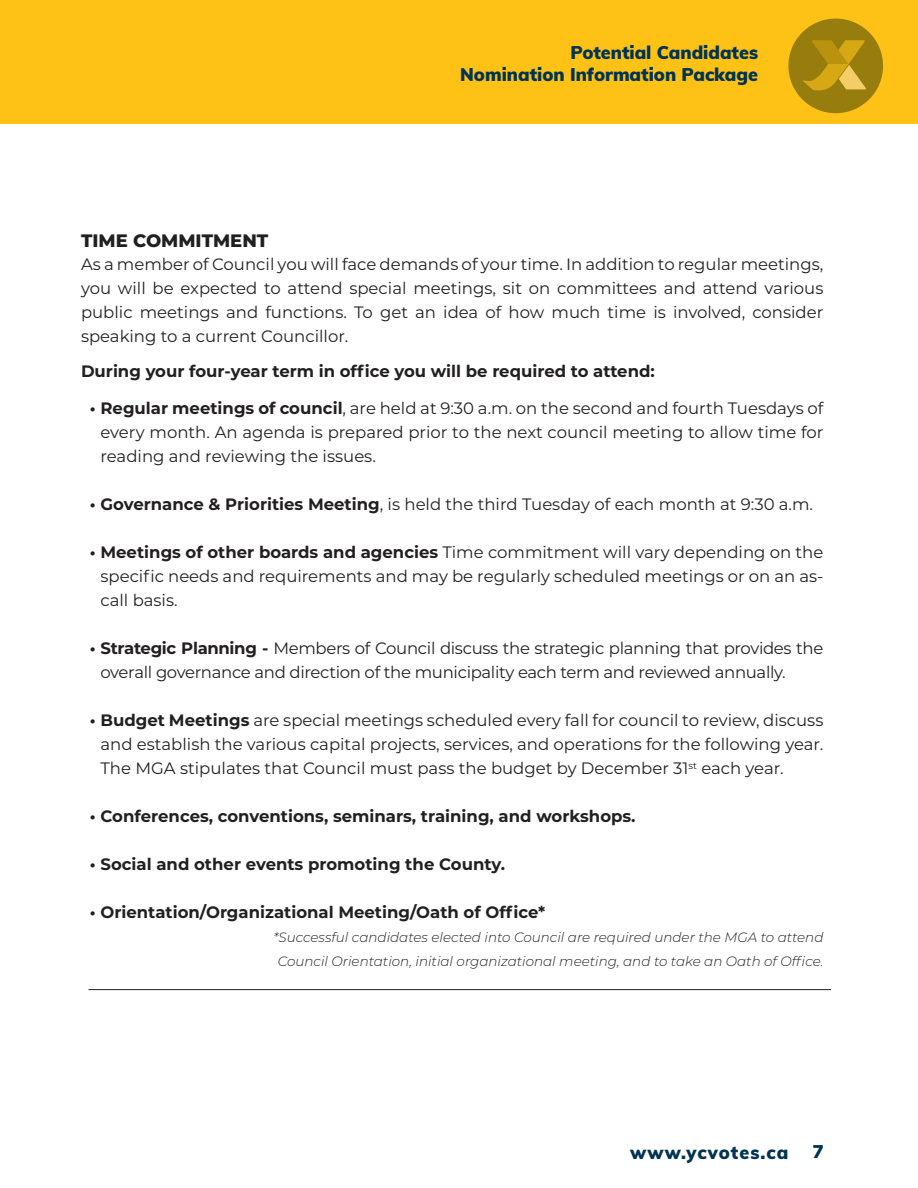
<style>
.page{position:relative;width:918px;height:1188px;background:#fff}
.page>*{position:absolute;margin:0;border:0;box-sizing:border-box;transform-origin:0 0}
.t1{font:900 18px/21.6px "Muli";color:#003452;text-align:right}
.t2{font:900 18px "Muli";letter-spacing:.06em;color:#003452}
.t3{font:800 18px "Montserrat";color:#231f20}
.t4{font:16.5px/24px "Montserrat";color:#231f20;text-align:justify}
.t5{font:700 16.5px "Montserrat";color:#231f20}
.t6{font:16.5px/24px "Montserrat";letter-spacing:-.02em;color:#231f20}
.t7{font:italic 300 13.5px/24px "Montserrat";color:#231f20;text-align:center}
.s1{font-weight:700}
</style>
<div class="page">
<div style="left:0;top:0;width:918px;height:124px;background:#fec216"></div>
<div style="left:788px;top:19px;width:95px;height:94px;background:#977c0e;border-radius:50%"></div>
<svg style="left:803px;top:40px;width:63px;height:51px"></svg>
<hr style="left:88px;top:989px;width:743px;height:1px;background:#231f20">
<p class="t1" style="left:460px;top:41px;width:299px">Potential Candidates<br>Nomination Information Package</p>
<p class="t3" style="left:81px;top:227px;width:189px">TIME COMMITMENT</p>
<p class="t4" style="left:81px;top:252px;width:744px">As a member of Council you will face demands of your time. In addition to regular meetings, you will be expected to attend special meetings, sit on committees and attend various public meetings and functions. To get an idea of how much time is involved, consider speaking to a current Councillor.</p>
<p class="t5" style="left:81px;top:359px;width:575px">During your four-year term in office you will be required to attend:</p>
<p class="t4" style="left:100px;top:396px;width:725px;text-indent:-10px"><span class="s1">• Regular meetings of council</span>, are held at 9:30 a.m. on the second and fourth Tuesdays of every month. An agenda is prepared prior to the next council meeting to allow time for reading and reviewing the issues.</p>
<p class="t4" style="left:90px;top:492px;width:725px"><span class="s1">• Governance &amp; Priorities Meeting</span>, is held the third Tuesday of each month at 9:30 a.m.</p>
<p class="t4" style="left:100px;top:540px;width:725px;text-indent:-10px"><span class="s1">• Meetings of other boards and agencies</span> Time commitment will vary depending on the specific needs and requirements and may be regularly scheduled meetings or on an as&shy;call basis.</p>
<p class="t6" style="left:100px;top:636px;width:724px;text-indent:-10px"><span class="s1">• Strategic Planning -</span> Members of Council discuss the strategic planning that provides the overall governance and direction of the municipality each term and reviewed annually.</p>
<p class="t4" style="left:100px;top:708px;width:725px;text-indent:-10px"><span class="s1">• Budget Meetings</span> are special meetings scheduled every fall for council to review, discuss and establish the various capital projects, services, and operations for the following year.<br>The MGA stipulates that Council must pass the budget by December 31<sup>st</sup> each year.</p>
<p class="t5" style="left:90px;top:804px;width:547px">• Conferences, conventions, seminars, training, and workshops.</p>
<p class="t5" style="left:90px;top:852px;width:417px">• Social and other events promoting the County.</p>
<p class="t5" style="left:90px;top:900px;width:457px">• Orientation/Organizational Meeting/Oath of Office*</p>
<p class="t7" style="left:273px;top:925px;width:552px">*Successful candidates elected into Council are required under the MGA to attend<br>Council Orientation, initial organizational meeting, and to take an Oath of Office.</p>
<p class="t2" style="left:630px;top:1139px;width:160px">www.ycvotes.ca</p>
<p class="t1" style="left:813px;top:1140px;width:12px">7</p>
</div>
